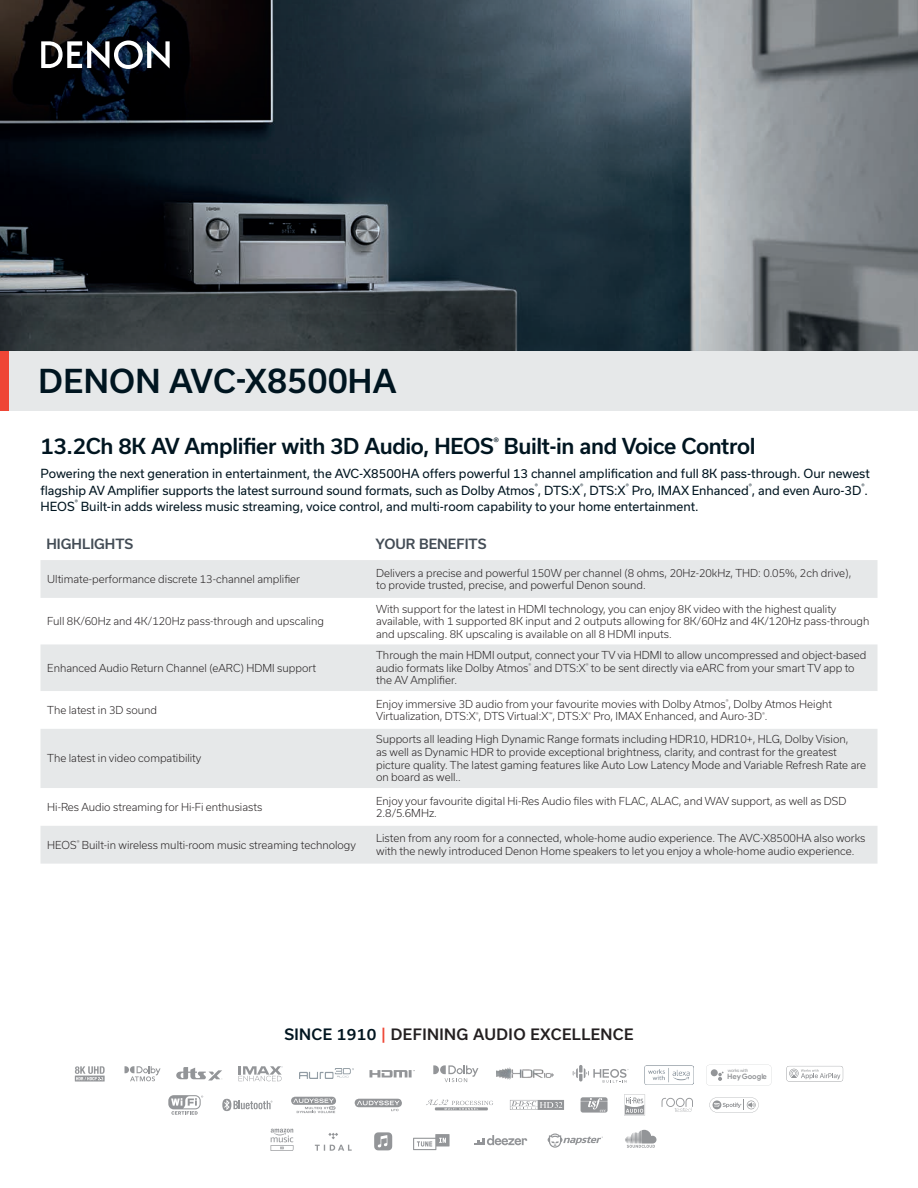
<style>
.page{position:relative;width:918px;height:1188px;background:#fff}
.page>*{position:absolute;margin:0;border:0;box-sizing:border-box;transform-origin:0 0}
.t1{font:500 31.5px "Usual";letter-spacing:.015em;color:#001520}
.t2{font:500 21px "Usual";letter-spacing:-.02em;color:#001520}
.t3{font:500 15px "Usual";letter-spacing:.025em;color:#231f20}
.t4{font:500 13.5px "Usual";color:#434c55}
.t5{font:12px/16.5px "Usual";color:#001520}
.t6{font:300 10.5px/12.6px "Usual";color:#231f20}
.t7{font:700 7.35px "Google Sans";color:#939598}
.t8{font:7.05px "Usual";color:#001520}
.t9{font:4.5px "Google Sans";color:#939598}
.s1{font-size:33px}
.s2{color:#001520}
.s3{color:#ef4635}
</style>
<div class="page">
<img style="left:0;top:0;width:918px;height:351px">
<svg style="left:41px;top:41px;width:129px;height:28px"></svg>
<svg style="left:40px;top:560px;width:838px;height:304px;fill:#e6e8e9"></svg>
<div style="left:0;top:351px;width:918px;height:60px;background:#e6e8e9"></div>
<div style="left:0;top:351px;width:8px;height:60px;background:#ef4635"></div>
<svg style="left:581px;top:1097px;width:27px;height:16px"></svg>
<svg style="left:355px;top:1099px;width:47px;height:12px"></svg>
<svg style="left:291px;top:1097px;width:45px;height:16px"></svg>
<svg style="left:662px;top:1098px;width:31px;height:14px"></svg>
<svg style="left:624px;top:1094px;width:21px;height:21px"></svg>
<svg style="left:426px;top:1099px;width:67px;height:11px"></svg>
<svg style="left:510px;top:1100px;width:54px;height:10px"></svg>
<svg style="left:709px;top:1097px;width:50px;height:15px"></svg>
<svg style="left:168px;top:1095px;width:35px;height:20px"></svg>
<svg style="left:222px;top:1099px;width:50px;height:12px"></svg>
<svg style="left:413px;top:1134px;width:37px;height:16px"></svg>
<svg style="left:374px;top:1132px;width:18px;height:18px"></svg>
<svg style="left:548px;top:1134px;width:55px;height:14px"></svg>
<svg style="left:625px;top:1130px;width:32px;height:18px"></svg>
<svg style="left:475px;top:1135px;width:52px;height:10px"></svg>
<svg style="left:315px;top:1133px;width:37px;height:18px"></svg>
<svg style="left:271px;top:1129px;width:23px;height:22px"></svg>
<img style="left:497px;top:1068px;width:56px;height:12px">
<svg style="left:370px;top:1070px;width:45px;height:7px"></svg>
<svg style="left:433px;top:1065px;width:45px;height:17px"></svg>
<svg style="left:573px;top:1065px;width:56px;height:18px"></svg>
<svg style="left:239px;top:1066px;width:44px;height:15px"></svg>
<svg style="left:176px;top:1067px;width:46px;height:14px"></svg>
<svg style="left:125px;top:1066px;width:36px;height:15px"></svg>
<img style="left:300px;top:1069px;width:53px;height:10px">
<svg style="left:786px;top:1066px;width:57px;height:16px"></svg>
<svg style="left:706px;top:1065px;width:65px;height:20px"></svg>
<div style="left:711px;top:1069px;width:7px;height:7px;background:#939598;border-radius:50%"></div>
<div style="left:75px;top:1076px;width:30px;height:6px;background:#c7c8ca"></div>
<svg style="left:75px;top:1066px;width:30px;height:15px"></svg>
<img style="left:645px;top:1066px;width:48px;height:19px">
<h1 class="t1" style="left:39px;top:363px;width:359px">DENON AVC-X<span class="s1">8500</span>HA</h1>
<h2 class="t2" style="left:40px;top:434px;width:717px">13.2Ch 8K AV Amplifier with 3D Audio, HEOS<sup>®</sup> Built-in and Voice Control</h2>
<p class="t5" style="left:40px;top:465px;width:831px">Powering the next generation in entertainment, the AVC-X8500HA offers powerful 13 channel amplification and full 8K pass-through. Our newest flagship AV Amplifier supports the latest surround sound formats, such as Dolby Atmos , DTS:X , DTS:X</p>
<p class="t8" style="left:535px;top:482px;width:5px">®</p>
<p class="t8" style="left:580px;top:482px;width:5px">®</p>
<p class="t8" style="left:626px;top:482px;width:5px">®</p>
<p class="t8" style="left:749px;top:482px;width:5px">®</p>
<p class="t8" style="left:861px;top:482px;width:5px">®</p>
<p class="t5" style="left:632px;top:482px;width:238px">Pro, IMAX Enhanced , and even Auro-3D .</p>
<p class="t8" style="left:75px;top:499px;width:5px">®</p>
<p class="t5" style="left:40px;top:498px;width:36px">HEOS</p>
<p class="t5" style="left:81px;top:498px;width:619px">Built-in adds wireless music streaming, voice control, and multi-room capability to your home entertainment.</p>
<p class="t4" style="left:46px;top:536px;width:88px">HIGHLIGHTS</p>
<p class="t4" style="left:375px;top:536px;width:113px">YOUR BENEFITS</p>
<p class="t6" style="left:47px;top:573px;width:254px">Ultimate-performance discrete 13-channel amplifier</p>
<p class="t6" style="left:376px;top:566px;width:477px">Delivers a precise and powerful 150W per channel (8 ohms, 20Hz-20kHz, THD: 0.05%, 2ch drive), to provide trusted, precise, and powerful Denon sound.</p>
<p class="t6" style="left:47px;top:615px;width:278px">Full 8K/60Hz and 4K/120Hz pass-through and upscaling</p>
<p class="t6" style="left:376px;top:602px;width:495px">With support for the latest in HDMI technology, you can enjoy 8K video with the highest quality available, with 1 supported 8K input and 2 outputs allowing for 8K/60Hz and 4K/120Hz pass-through and upscaling. 8K upscaling is available on all 8 HDMI inputs.</p>
<p class="t6" style="left:47px;top:661px;width:270px">Enhanced Audio Return Channel (eARC) HDMI support</p>
<p class="t6" style="left:376px;top:649px;width:492px">Through the main HDMI output, connect your TV via HDMI to allow uncompressed and object-based audio formats like Dolby Atmos<sup>®</sup> and DTS:X<sup>®</sup> to be sent directly via eARC from your smart TV app to the AV Amplifier.</p>
<p class="t6" style="left:47px;top:704px;width:111px">The latest in 3D sound</p>
<p class="t6" style="left:376px;top:697px;width:458px">Enjoy immersive 3D audio from your favourite movies with Dolby Atmos<sup>®</sup>, Dolby Atmos Height<br>Virtualization, DTS:X<sup>®</sup>, DTS Virtual:X<sup>™</sup>, DTS:X<sup>®</sup> Pro, IMAX Enhanced, and Auro-3D<sup>®</sup>.</p>
<p class="t6" style="left:47px;top:752px;width:156px">The latest in video compatibility</p>
<p class="t6" style="left:376px;top:733px;width:492px">Supports all leading High Dynamic Range formats including HDR10, HDR10+, HLG, Dolby Vision,<br>as well as Dynamic HDR to provide exceptional brightness, clarity, and contrast for the greatest picture quality. The latest gaming features like Auto Low Latency Mode and Variable Refresh Rate are on board as well..</p>
<p class="t6" style="left:47px;top:801px;width:217px">Hi-Res Audio streaming for Hi-Fi enthusiasts</p>
<p class="t6" style="left:376px;top:794px;width:472px">Enjoy your favourite digital Hi-Res Audio files with FLAC, ALAC, and WAV support, as well as DSD<br>2.8/5.6MHz.</p>
<p class="t6" style="left:47px;top:838px;width:310px">HEOS<sup>®</sup> Built-in wireless multi-room music streaming technology</p>
<p class="t6" style="left:376px;top:832px;width:491px">Listen from any room for a connected, whole-home audio experience. The AVC-X8500HA also works with the newly introduced Denon Home speakers to let you enjoy a whole-home audio experience.</p>
<h3 class="t3" style="left:284px;top:1026px;width:351px"><span class="s2">SINCE 1910</span> <span class="s3">|</span> DEFINING AUDIO EXCELLENCE</h3>
<p class="t9" style="left:728px;top:1068px;width:22px">works with</p>
<p class="t7" style="left:727px;top:1072px;width:41px">Hey Google</p>
</div>
